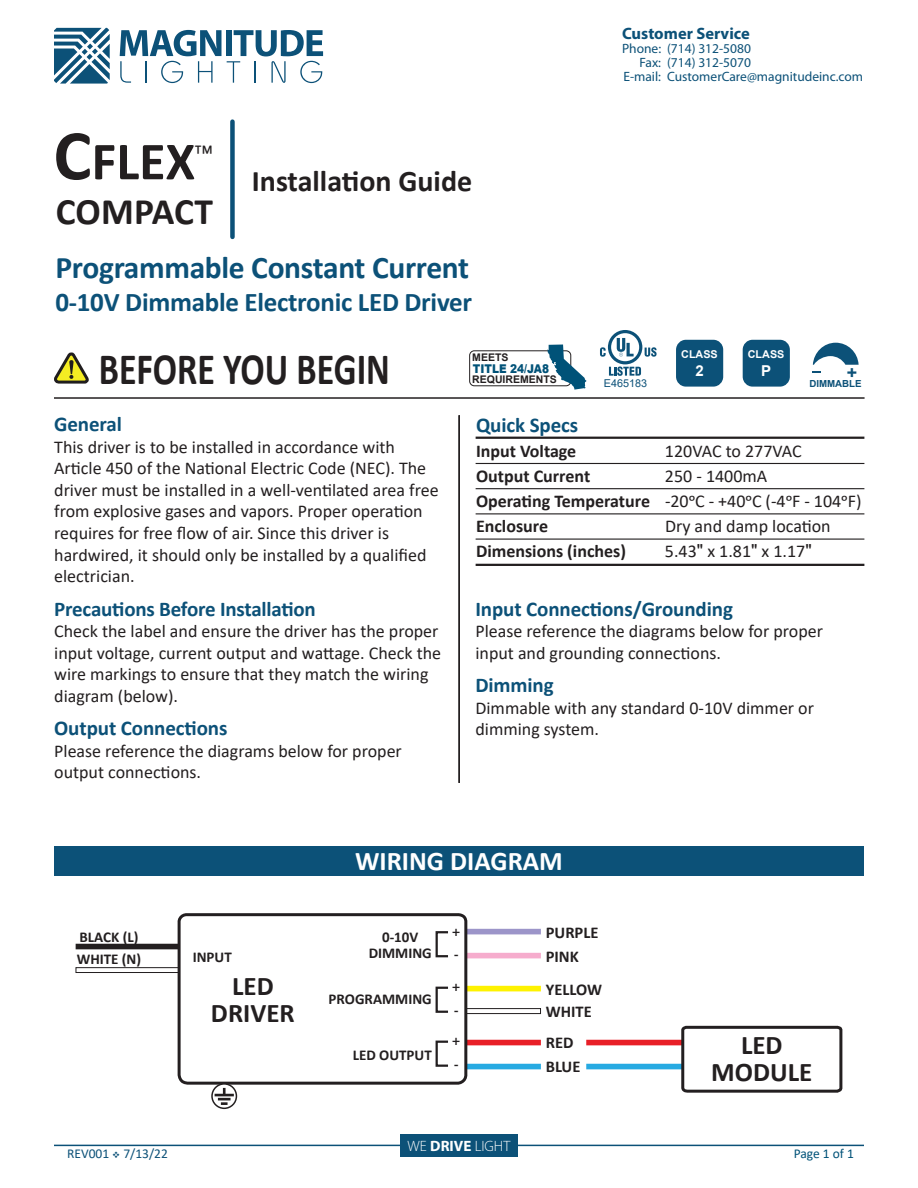
<style>
.page{position:relative;width:918px;height:1188px;background:#fff}
.page>*{position:absolute;margin:0;border:0;box-sizing:border-box;transform-origin:0 0}
.t1{font:700 45px "Calibri";color:#231f20;scale:.8 1}
.t2{font:700 37.5px "Calibri";color:#231f20}
.t3{font:700 31.5px "Calibri";letter-spacing:-.01em;color:#0c5178}
.t4{font:700 30px "Calibri";color:#231f20}
.t5{font:700 27px "Calibri";letter-spacing:-.01em;color:#0c5178}
.t6{font:700 27px "Calibri";color:#231f20}
.t7{font:700 27px "Calibri";color:#fff}
.t8{font:700 21px "Calibri";letter-spacing:-.005em;color:#0c5178}
.t9{font:21px "Calibri";color:#231f20}
.t10{font:18px/21.6px "Calibri";color:#231f20}
.t11{font:700 18px "Calibri";color:#231f20}
.t12{font:700 17.85px "Arial";color:#0c5178}
.t13{font:700 16.5px "Calibri";color:#231f20}
.t14{font:700 16.5px "Myriad Pro";color:#0c5178}
.t15{font:700 15px "Calibri";color:#231f20}
.t16{font:300 15px "Myriad Pro";color:#fff}
.t17{font:700 15px "Arial";color:#fff}
.t18{font:13.5px "Myriad Pro";color:#0c5178}
.t19{font:13.5px "Calibri";color:#0c5178}
.t20{font:13.5px "Calibri";letter-spacing:-.005em;color:#005278}
.t21{font:700 13.5px "Myriad Pro";color:#231f20}
.t22{font:900 12.15px "Arial";color:#005278;scale:.87 1}
.t23{font:700 10.8px "Arial";color:#fff}
.t24{font:10.8px "Arial";color:#0c5178}
.t25{font:700 10.5px "Arial";color:#231f20}
.t26{font:700 9.75px "Arial";color:#0c5178}
.s1{font-weight:700}
.s2{font-family:"Arial"}
</style>
<div class="page">
<hr style="left:54px;top:1145px;width:810px;height:1px;background:#0c5178">
<div style="left:400px;top:1134px;width:118px;height:23px;background:#0c5178"></div>
<svg style="left:54px;top:28px;width:56px;height:56px"></svg>
<svg style="left:120px;top:30px;width:203px;height:53px"></svg>
<div style="left:230px;top:122px;width:5px;height:115px;background:#0c5178"></div>
<svg style="left:54px;top:352px;width:35px;height:32px"></svg>
<hr style="left:476px;top:437px;width:388px;height:2px;background:#231f20">
<hr style="left:476px;top:463px;width:388px;height:1px;background:#231f20">
<hr style="left:476px;top:488px;width:388px;height:1px;background:#231f20">
<hr style="left:476px;top:513px;width:388px;height:1px;background:#231f20">
<hr style="left:476px;top:539px;width:388px;height:1px;background:#231f20">
<hr style="left:476px;top:564px;width:388px;height:2px;background:#231f20">
<hr style="left:458px;top:415px;width:2px;height:368px;background:#231f20">
<div style="left:676px;top:340px;width:47px;height:47px;background:#0c5178;border-radius:10px"></div>
<hr style="left:54px;top:397px;width:811px;height:2px;background:#231f20">
<svg style="left:813px;top:343px;width:46px;height:22px"></svg>
<svg style="left:812px;top:371px;width:9px;height:2px"></svg>
<div style="left:469px;top:350px;width:102px;height:36px;border:1px solid #231f20;border-radius:5px"></div>
<svg style="left:548px;top:345px;width:39px;height:45px"></svg>
<svg style="left:600px;top:330px;width:57px;height:46px"></svg>
<div style="left:54px;top:846px;width:810px;height:30px;background:#0c5178"></div>
<div style="left:76px;top:944px;width:103px;height:5px;background:#231f20"></div>
<svg style="left:76px;top:967px;width:100px;height:6px"></svg>
<svg style="left:470px;top:1008px;width:71px;height:6px"></svg>
<div style="left:438px;top:929px;width:103px;height:5px;background:#9c95c9"></div>
<div style="left:438px;top:953px;width:103px;height:5px;background:#f6accd"></div>
<div style="left:438px;top:986px;width:103px;height:5px;background:#fef200"></div>
<div style="left:438px;top:1040px;width:103px;height:5px;background:#e81f27"></div>
<div style="left:438px;top:1064px;width:103px;height:5px;background:#27aae2"></div>
<svg style="left:176px;top:913px;width:294px;height:174px"></svg>
<div style="left:436px;top:987px;width:13px;height:26px;border:2px solid #231f20"></div>
<div style="left:436px;top:1041px;width:13px;height:26px;border:2px solid #231f20"></div>
<div style="left:436px;top:931px;width:13px;height:26px;border:2px solid #231f20"></div>
<div style="left:586px;top:1040px;width:103px;height:5px;background:#e81f27"></div>
<div style="left:586px;top:1064px;width:103px;height:5px;background:#27aae2"></div>
<svg style="left:680px;top:1025px;width:163px;height:68px"></svg>
<svg style="left:212px;top:1084px;width:24px;height:24px"></svg>
<div style="left:211px;top:1083px;width:26px;height:26px;border:2px solid #231f20;border-radius:50%"></div>
<svg style="left:215px;top:1088px;width:19px;height:17px"></svg>
<div style="left:743px;top:340px;width:47px;height:47px;background:#0c5178;border-radius:10px"></div>
<h3 class="t4" style="left:53px;top:159px;width:420px"><sup>C</sup><sup>FLEX</sup> Installation Guide</h3>
<p class="t9" style="left:195px;top:140px;width:19px">TM</p>
<h2 class="t2" style="left:56px;top:185px;width:159px">COMPACT</h2>
<h3 class="t3" style="left:56px;top:245px;width:415px">Programmable Constant Current</h3>
<h3 class="t5" style="left:56px;top:282px;width:418px">0-10V Dimmable Electronic LED Driver</h3>
<p class="t14" style="left:622px;top:23px;width:129px">Customer Service</p>
<p class="t18" style="left:622px;top:40px;width:130px">Phone: (714) 312-5080</p>
<p class="t18" style="left:640px;top:54px;width:113px">Fax: (714) 312-5070</p>
<p class="t18" style="left:623px;top:68px;width:241px">E-mail: CustomerCare@magnitudeinc.com</p>
<p class="t1" style="left:99px;top:337px;width:365px">BEFORE YOU BEGIN</p>
<p class="t8" style="left:54px;top:409px;width:69px">General</p>
<p class="t10" style="left:54px;top:435px;width:386px">This driver is to be installed in accordance with Article 450 of the National Electric Code (NEC). The driver must be installed in a well-ventilated area free from explosive gases and vapors. Proper operation requires for free flow of air. Since this driver is hardwired, it should only be installed by a qualified electrician.</p>
<p class="t8" style="left:54px;top:594px;width:263px">Precautions Before Installation</p>
<p class="t10" style="left:54px;top:620px;width:388px">Check the label and ensure the driver has the proper input voltage, current output and wattage. Check the wire markings to ensure that they match the wiring diagram (below).</p>
<p class="t8" style="left:54px;top:713px;width:175px">Output Connections</p>
<p class="t10" style="left:54px;top:740px;width:349px">Please reference the diagrams below for proper output connections.</p>
<p class="t25" style="left:472px;top:350px;width:38px">MEETS</p>
<p class="t22" style="left:473px;top:360px;width:89px">TITLE 24/JA8</p>
<p class="t25" style="left:472px;top:372px;width:86px">REQUIREMENTS</p>
<p class="t24" style="left:604px;top:375px;width:45px">E465183</p>
<p class="t23" style="left:681px;top:347px;width:38px">CLASS</p>
<p class="t17" style="left:695px;top:360px;width:10px">2</p>
<p class="t23" style="left:748px;top:347px;width:38px">CLASS</p>
<p class="t17" style="left:761px;top:360px;width:12px">P</p>
<p class="t12" style="left:847px;top:360px;width:12px">+</p>
<p class="t26" style="left:809px;top:376px;width:54px">DIMMABLE</p>
<p class="t8" style="left:476px;top:410px;width:104px">Quick Specs</p>
<p class="t11" style="left:476px;top:439px;width:102px">Input Voltage</p>
<p class="t10" style="left:665px;top:440px;width:138px">120VAC to 277VAC</p>
<p class="t11" style="left:476px;top:464px;width:116px">Output Current</p>
<p class="t10" style="left:665px;top:465px;width:104px">250 - 1400mA</p>
<p class="t10" style="left:476px;top:490px;width:387px"><span class="s1">Operating Temperature</span> -20oC - +40oC (-4oF - 104oF)</p>
<p class="t11" style="left:476px;top:513px;width:74px">Enclosure</p>
<p class="t10" style="left:665px;top:515px;width:167px">Dry and damp location</p>
<p class="t11" style="left:476px;top:538px;width:152px">Dimensions (inches)</p>
<p class="t10" style="left:665px;top:540px;width:148px">5.43<span class="s2">"</span> x 1.81<span class="s2">"</span> x 1.17<span class="s2">"</span></p>
<p class="t8" style="left:475px;top:594px;width:259px">Input Connections/Grounding</p>
<p class="t10" style="left:475px;top:620px;width:349px">Please reference the diagrams below for proper input and grounding connections.</p>
<p class="t8" style="left:475px;top:670px;width:80px">Dimming</p>
<p class="t10" style="left:475px;top:696px;width:340px">Dimmable with any standard 0-10V dimmer or dimming system.</p>
<p class="t15" style="left:80px;top:926px;width:60px">BLACK (L)</p>
<p class="t15" style="left:77px;top:948px;width:66px">WHITE (N)</p>
<p class="t15" style="left:193px;top:947px;width:41px">INPUT</p>
<p class="t6" style="left:232px;top:967px;width:43px">LED</p>
<p class="t6" style="left:211px;top:994px;width:85px">DRIVER</p>
<p class="t7" style="left:355px;top:842px;width:209px">WIRING DIAGRAM</p>
<p class="t15" style="left:382px;top:926px;width:38px">0-10V</p>
<p class="t15" style="left:369px;top:942px;width:65px">DIMMING</p>
<p class="t15" style="left:329px;top:989px;width:105px">PROGRAMMING</p>
<p class="t15" style="left:353px;top:1045px;width:81px">LED OUTPUT</p>
<p class="t21" style="left:452px;top:922px;width:10px">+</p>
<p class="t21" style="left:454px;top:946px;width:6px">-</p>
<p class="t21" style="left:452px;top:978px;width:10px">+</p>
<p class="t21" style="left:454px;top:1001px;width:6px">-</p>
<p class="t21" style="left:452px;top:1032px;width:10px">+</p>
<p class="t21" style="left:454px;top:1055px;width:6px">-</p>
<p class="t13" style="left:546px;top:920px;width:54px">PURPLE</p>
<p class="t13" style="left:546px;top:944px;width:35px">PINK</p>
<p class="t13" style="left:546px;top:977px;width:58px">YELLOW</p>
<p class="t13" style="left:546px;top:1000px;width:47px">WHITE</p>
<p class="t13" style="left:546px;top:1031px;width:29px">RED</p>
<p class="t13" style="left:546px;top:1055px;width:36px">BLUE</p>
<p class="t6" style="left:741px;top:1026px;width:43px">LED</p>
<p class="t6" style="left:711px;top:1053px;width:103px">MODULE</p>
<p class="t16" style="left:408px;top:1137px;width:104px">WE <span class="s1">DRIVE</span> LIGHT</p>
<p class="t19" style="left:67px;top:1144px;width:102px">REV001 ❖ 7/13/22</p>
<p class="t20" style="left:794px;top:1144px;width:62px">Page 1 of 1</p>
</div>
